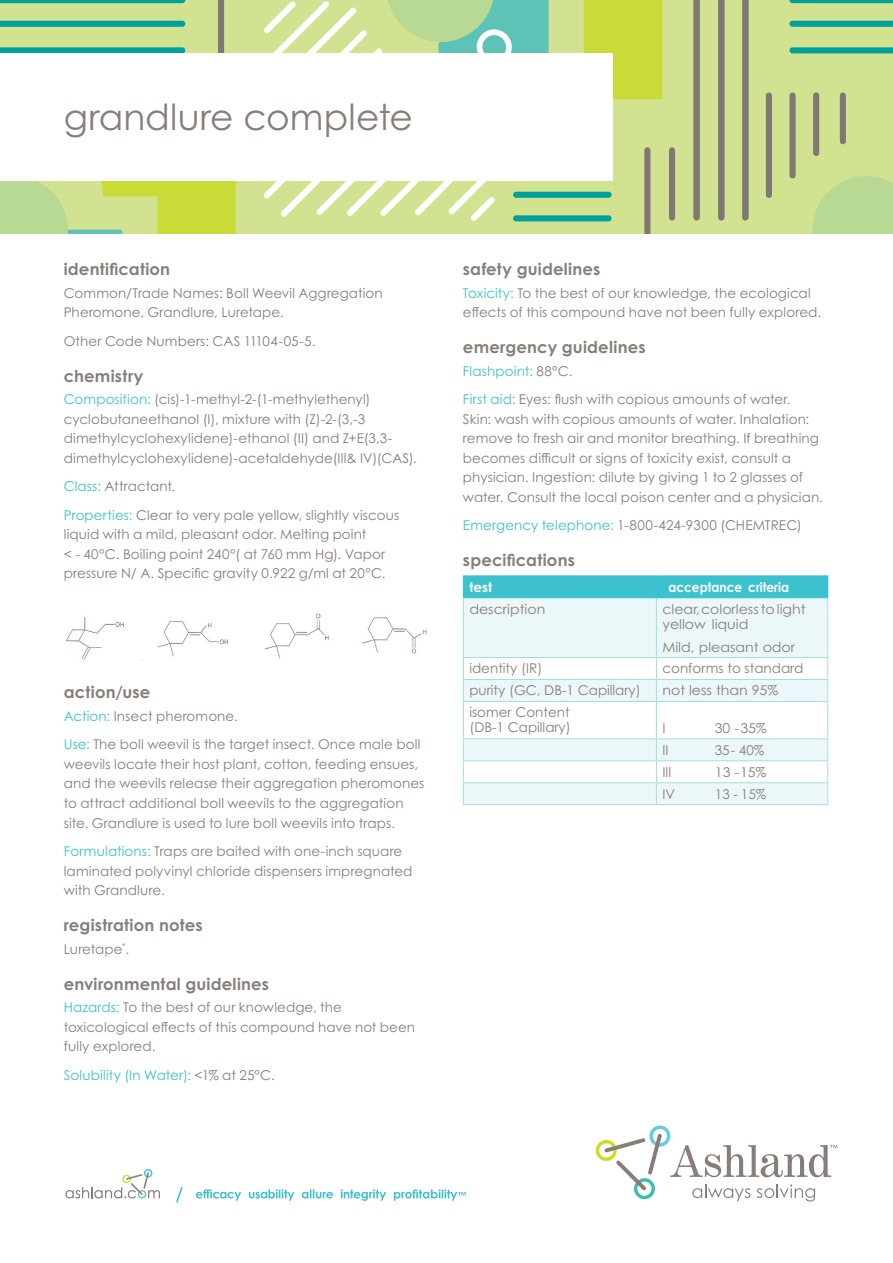
<style>
.page{position:relative;width:893px;height:1263px;background:#fff}
.page>*{position:absolute;margin:0;border:0;box-sizing:border-box;transform-origin:0 0}
.ASH_Title_Block_mm{font:36px "Century Gothic Pro";letter-spacing:.005em;color:#877e7a}
.ASH_Head_mm{font:700 16.5px "Century Gothic Pro";letter-spacing:.01em;color:#877e7a}
.ASH_Body_mm{font:13.5px/19.5px "Century Gothic Pro";letter-spacing:.01em;color:#877e7a}
.Table_Paragraph{font:13.5px/15.1px "Century Gothic Pro";color:#877e7a}
.Table_Paragraph-2{font:13.5px/15.5px "Century Gothic Pro";color:#877e7a;scale:1.05 1}
.ASH_Body_mm-2{font:13.5px "Century Gothic Pro";letter-spacing:.01em;color:#3cc1ce}
.Table_Paragraph-3{font:700 13.5px "Century Gothic Pro";color:#fff;scale:.9 1}
.ASH_Body_mm-3{font:13.5px "Century Gothic Pro";letter-spacing:-.01em;color:#877e7a}
.Table_Paragraph-4{font:700 13.5px "Century Gothic Pro";color:#fff}
.s1{color:#3cc1ce}
.s2{color:#877e7a}
</style>
<div class="page">
<svg style="left:596px;top:1125px;width:241px;height:76px"></svg>
<svg style="left:65px;top:1169px;width:95px;height:29px"></svg>
<svg style="left:196px;top:1189px;width:270px;height:12px"></svg>
<svg style="left:176px;top:1187px;width:7px;height:16px"></svg>
<div style="left:0;top:0;width:893px;height:234px;background:#d1e291"></div>
<svg style="left:789px;top:21px;width:104px;height:6px"></svg>
<svg style="left:789px;top:0;width:104px;height:3px"></svg>
<svg style="left:789px;top:47px;width:104px;height:6px"></svg>
<svg style="left:812px;top:176px;width:81px;height:58px"></svg>
<div style="left:813px;top:93px;width:6px;height:63px;background:#817873;border-radius:3px"></div>
<div style="left:789px;top:93px;width:7px;height:85px;background:#817873;border-radius:3px"></div>
<div style="left:766px;top:93px;width:6px;height:105px;background:#817873;border-radius:3px"></div>
<svg style="left:742px;top:0;width:6px;height:221px"></svg>
<svg style="left:718px;top:0;width:6px;height:221px"></svg>
<svg style="left:694px;top:0;width:6px;height:221px"></svg>
<div style="left:669px;top:147px;width:6px;height:74px;background:#817873;border-radius:3px"></div>
<div style="left:840px;top:93px;width:6px;height:51px;background:#817873;border-radius:3px"></div>
<svg style="left:0;top:21px;width:185px;height:6px"></svg>
<svg style="left:0;top:0;width:185px;height:3px"></svg>
<svg style="left:0;top:47px;width:185px;height:6px"></svg>
<svg style="left:218px;top:0;width:6px;height:53px"></svg>
<svg style="left:0;top:181px;width:236px;height:53px"></svg>
<svg style="left:264px;top:0;width:398px;height:234px"></svg>
<div style="left:0;top:53px;width:612px;height:128px;background:#fff"></div>
<div style="left:463px;top:576px;width:365px;height:22px;background:#3cc1ce"></div>
<svg style="left:464px;top:598px;width:363px;height:206px;fill:#ecf7f9"></svg>
<hr style="left:463px;top:575px;width:193px;height:1px;background:#3cc1ce">
<hr style="left:656px;top:575px;width:172px;height:1px;background:#3cc1ce">
<hr style="left:463px;top:598px;width:1px;height:59px;background:#a7dce4">
<hr style="left:656px;top:598px;width:1px;height:59px;background:#a7dce4">
<hr style="left:827px;top:598px;width:1px;height:59px;background:#a7dce4">
<hr style="left:463px;top:657px;width:193px;height:1px;background:#a7dce4">
<hr style="left:656px;top:657px;width:172px;height:1px;background:#a7dce4">
<hr style="left:463px;top:679px;width:193px;height:1px;background:#a7dce4">
<svg style="left:463px;top:658px;width:1px;height:43px"></svg>
<hr style="left:656px;top:679px;width:172px;height:1px;background:#a7dce4">
<svg style="left:656px;top:658px;width:1px;height:43px"></svg>
<svg style="left:827px;top:658px;width:1px;height:43px"></svg>
<hr style="left:463px;top:701px;width:193px;height:1px;background:#a7dce4">
<hr style="left:463px;top:702px;width:1px;height:36px;background:#a7dce4">
<hr style="left:656px;top:701px;width:172px;height:1px;background:#a7dce4">
<hr style="left:656px;top:702px;width:1px;height:36px;background:#a7dce4">
<hr style="left:827px;top:702px;width:1px;height:36px;background:#a7dce4">
<hr style="left:463px;top:738px;width:193px;height:1px;background:#a7dce4">
<hr style="left:656px;top:738px;width:172px;height:1px;background:#a7dce4">
<hr style="left:463px;top:760px;width:193px;height:1px;background:#a7dce4">
<hr style="left:656px;top:760px;width:172px;height:1px;background:#a7dce4">
<hr style="left:463px;top:782px;width:193px;height:1px;background:#a7dce4">
<svg style="left:463px;top:739px;width:1px;height:65px"></svg>
<hr style="left:656px;top:782px;width:172px;height:1px;background:#a7dce4">
<svg style="left:656px;top:739px;width:1px;height:65px"></svg>
<svg style="left:827px;top:739px;width:1px;height:65px"></svg>
<hr style="left:463px;top:804px;width:193px;height:1px;background:#a7dce4">
<hr style="left:656px;top:804px;width:172px;height:1px;background:#a7dce4">
<img style="left:66px;top:613px;width:361px;height:48px">
<p class="ASH_Title_Block_mm" style="left:64px;top:95px;width:351px">grandlure complete</p>
<p class="ASH_Head_mm" style="left:64px;top:259px;width:108px">identification</p>
<p class="ASH_Body_mm" style="left:64px;top:283px;width:320px">Common/Trade Names: Boll Weevil Aggregation<br>Pheromone, Grandlure, Luretape.</p>
<p class="ASH_Body_mm" style="left:64px;top:331px;width:253px">Other Code Numbers: CAS 11104-05-5.</p>
<p class="ASH_Head_mm" style="left:64px;top:366px;width:81px">chemistry</p>
<p class="ASH_Body_mm" style="left:64px;top:390px;width:355px"><span class="s1">Composition:</span> (cis)-1-methyl-2-(1-methylethenyl) cyclobutaneethanol (I), mixture with (Z)-2-(3,-3 dimethylcyclohexylidene)-ethanol (II) and Z+E(3,3- dimethylcyclohexylidene)-acetaldehyde(Ill&amp; IV)(CAS).</p>
<p class="ASH_Body_mm" style="left:64px;top:477px;width:113px"><span class="s1">Class:</span> Attractant.</p>
<p class="ASH_Body_mm" style="left:64px;top:505px;width:337px"><span class="s1">Properties:</span> Clear to very pale yellow, slightly viscous liquid with a mild, pleasant odor. Melting point<br>&lt; - 40°C. Boiling point 240°( at 760 mm Hg). Vapor pressure N/ A. Specific gravity 0.922 g/ml at 20°C.</p>
<p class="ASH_Head_mm" style="left:64px;top:682px;width:88px">action/use</p>
<p class="ASH_Body_mm" style="left:64px;top:706px;width:176px"><span class="s1">Action:</span> Insect pheromone.</p>
<p class="ASH_Body_mm" style="left:64px;top:735px;width:362px"><span class="s1">Use:</span> The boll weevil is the target insect. Once male boll weevils locate their host plant, cotton, feeding ensues, and the weevils release their aggregation pheromones to attract additional boll weevils to the aggregation site. Grandlure is used to lure boll weevils into traps.</p>
<p class="ASH_Body_mm" style="left:64px;top:841px;width:350px"><span class="s1">Formulations:</span> Traps are baited with one-inch square laminated polyvinyl chloride dispensers impregnated with Grandlure.</p>
<p class="ASH_Head_mm" style="left:64px;top:915px;width:140px">registration notes</p>
<p class="ASH_Body_mm-3" style="left:64px;top:940px;width:67px">Luretape<sup>*</sup>.</p>
<p class="ASH_Head_mm" style="left:64px;top:973px;width:207px">environmental guidelines</p>
<p class="ASH_Body_mm" style="left:64px;top:997px;width:353px"><span class="s1">Hazards:</span> To the best of our knowledge, the toxicological effects of this compound have not been fully explored.</p>
<p class="ASH_Body_mm-2" style="left:64px;top:1066px;width:213px">Solubility (In Water): <span class="s2">&lt;1% at 25°C.</span></p>
<p class="ASH_Head_mm" style="left:463px;top:259px;width:139px">safety guidelines</p>
<p class="ASH_Body_mm" style="left:463px;top:283px;width:360px"><span class="s1">Toxicity:</span> To the best of our knowledge, the ecological effects of this compound have not been fully explored.</p>
<p class="ASH_Head_mm" style="left:463px;top:337px;width:184px">emergency guidelines</p>
<p class="ASH_Body_mm-2" style="left:463px;top:363px;width:111px">Flashpoint: <span class="s2">88°C.</span></p>
<p class="ASH_Body_mm" style="left:463px;top:390px;width:362px"><span class="s1">First aid:</span> Eyes: flush with copious amounts of water.<br>Skin: wash with copious amounts of water. Inhalation: remove to fresh air and monitor breathing. If breathing becomes difficult or signs of toxicity exist, consult a physician. Ingestion: dilute by giving 1 to 2 glasses of water. Consult the local poison center and a physician.</p>
<p class="ASH_Body_mm" style="left:463px;top:516px;width:340px"><span class="s1">Emergency telephone:</span> 1-800-424-9300 (CHEMTREC)</p>
<p class="ASH_Head_mm" style="left:463px;top:550px;width:114px">specifications</p>
<p class="Table_Paragraph-4" style="left:469px;top:578px;width:24px">test</p>
<p class="Table_Paragraph-3" style="left:668px;top:578px;width:136px">acceptance criteria</p>
<p class="Table_Paragraph-2" style="left:469px;top:601px;width:74px">description</p>
<p class="Table_Paragraph-2" style="left:662px;top:601px;width:138px">clear, colorless to light yellow liquid</p>
<p class="Table_Paragraph-2" style="left:662px;top:639px;width:128px">Mild, pleasant odor</p>
<p class="Table_Paragraph" style="left:469px;top:661px;width:74px">identity (IR)</p>
<p class="Table_Paragraph" style="left:662px;top:661px;width:143px">conforms to standard</p>
<p class="Table_Paragraph" style="left:469px;top:683px;width:173px">purity (GC, DB-1 Capillary)</p>
<p class="Table_Paragraph-2" style="left:662px;top:683px;width:112px">not less than 95%</p>
<p class="Table_Paragraph" style="left:469px;top:705px;width:103px">isomer Content (DB-1 Capillary)</p>
<p class="Table_Paragraph-2" style="left:662px;top:720px;width:5px">I</p>
<p class="Table_Paragraph-2" style="left:715px;top:720px;width:51px">30 - 35%</p>
<p class="Table_Paragraph" style="left:662px;top:742px;width:8px">II</p>
<p class="Table_Paragraph" style="left:715px;top:742px;width:51px">35 - 40%</p>
<p class="Table_Paragraph-2" style="left:662px;top:764px;width:10px">Ill</p>
<p class="Table_Paragraph-2" style="left:715px;top:764px;width:51px">13 - 15%</p>
<p class="Table_Paragraph" style="left:662px;top:786px;width:14px">IV</p>
<p class="Table_Paragraph" style="left:715px;top:786px;width:53px">13 - 15%</p>
</div>
